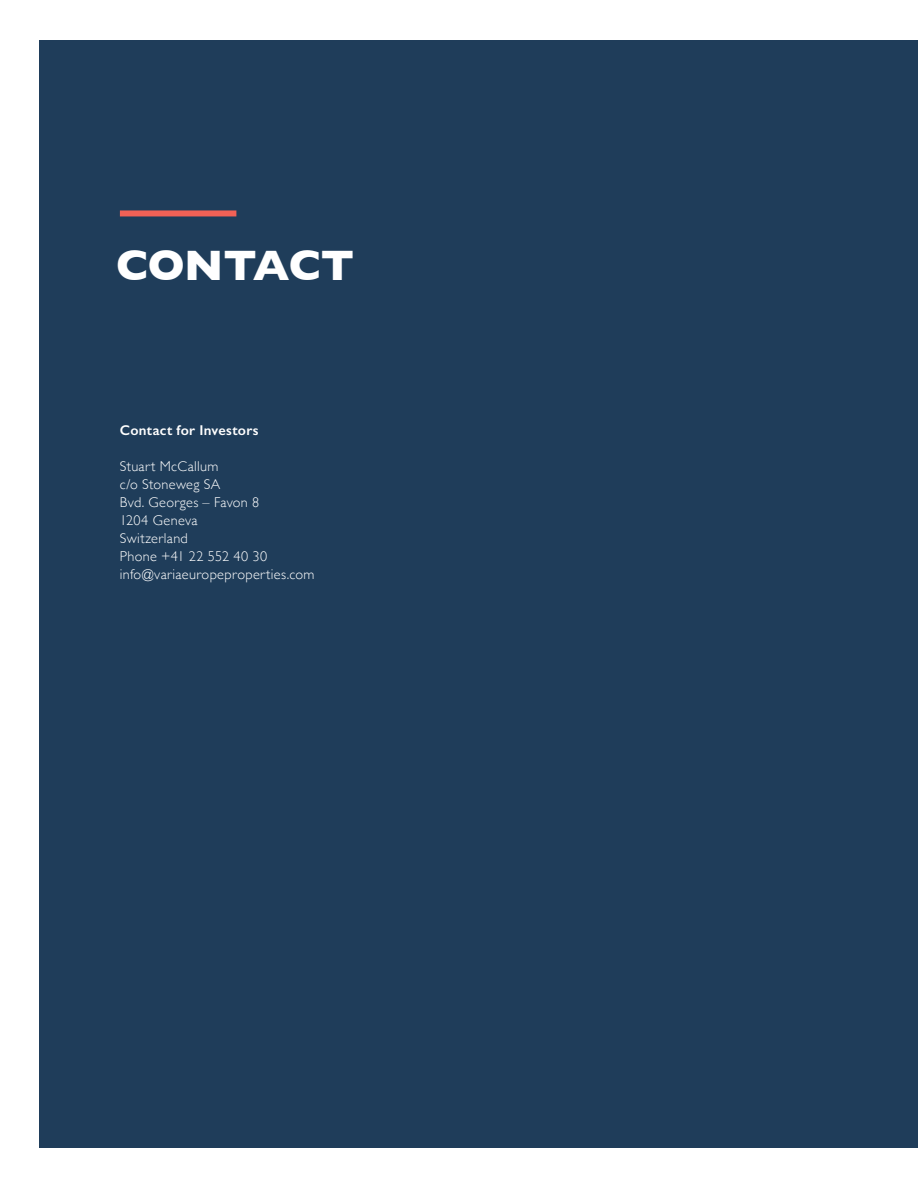
<style>
.page{position:relative;width:918px;height:1188px;background:#fff}
.page>*{position:absolute;margin:0;border:0;box-sizing:border-box;transform-origin:0 0}
.t1{font:700 43.5px "Gill Sans";letter-spacing:-.015em;color:#fff}
.Fliesstext{font:300 14.25px "Gill Sans";letter-spacing:.025em;color:#fff}
.NEU_Untertitel_schwa{font:600 14.25px "Gill Sans";letter-spacing:.02em;color:#fff}
</style>
<div class="page">
<div style="left:40px;top:40px;width:878px;height:1108px;background:#1f3d5a"></div>
<div style="left:120px;top:210px;width:116px;height:6px;background:#f16156"></div>
<p class="t1" style="left:116px;top:231px;width:240px">CONTACT</p>
<p class="NEU_Untertitel_schwa" style="left:120px;top:422px;width:140px">Contact for Investors</p>
<p class="Fliesstext" style="left:120px;top:455px;width:100px">Stuart McCallum</p>
<p class="Fliesstext" style="left:120px;top:473px;width:102px">c/o Stoneweg SA</p>
<p class="Fliesstext" style="left:120px;top:491px;width:141px">Bvd. Georges – Favon 8</p>
<p class="Fliesstext" style="left:120px;top:509px;width:79px">1204 Geneva</p>
<p class="Fliesstext" style="left:120px;top:527px;width:70px">Switzerland</p>
<p class="Fliesstext" style="left:120px;top:545px;width:149px">Phone +41 22 552 40 30</p>
<p class="Fliesstext" style="left:120px;top:563px;width:196px">info@variaeuropeproperties.com</p>
</div>
